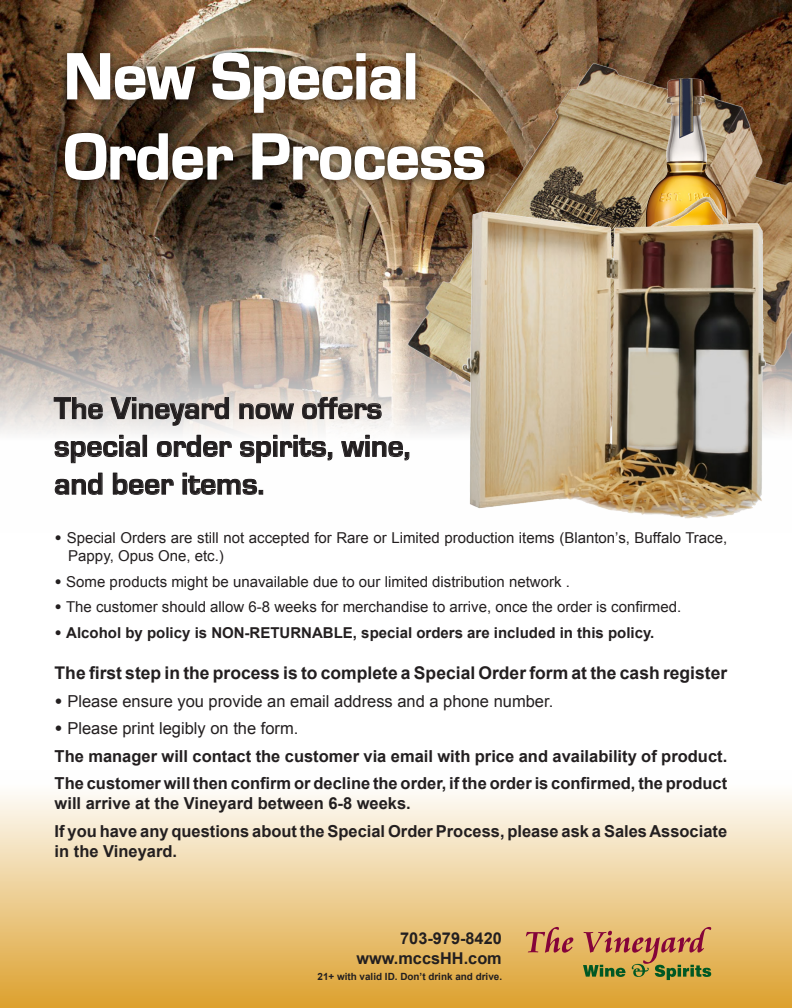
<style>
.page{position:relative;width:792px;height:1008px;background:#fff}
.page>*{position:absolute;margin:0;border:0;box-sizing:border-box;transform-origin:0 0}
.t1{font:700 66.8px/80.2px "Eurostile";color:#fff}
.t2{font:700 31.5px/37.8px "Eurostile";color:#231f20}
.t3{font:700 17.5px "Arial";color:#231f20}
.t4{font:700 16.5px/19.8px "Arial";color:#231f20}
.t5{font:16.5px "Arial";color:#231f20}
.t6{font:700 16.3px "Arial";color:#231f20}
.t7{font:15px/18px "Arial";color:#231f20}
.t8{font:700 15px "Arial";color:#231f20}
.t9{font:700 9.9px "Arial";color:#231f20}
.s1{font-weight:900}
</style>
<div class="page">
<img style="left:0;top:0;width:792px;height:495px">
<img style="left:386px;top:25px;width:406px;height:470px">
<img style="left:637px;top:68px;width:96px;height:126px">
<img style="left:463px;top:194px;width:311px;height:325px">
<div style="left:0;top:770px;width:792px;height:238px;background:linear-gradient(to bottom,#fff,#dda12f)"></div>
<svg style="left:526px;top:927px;width:47px;height:26px"></svg>
<svg style="left:583px;top:927px;width:128px;height:53px"></svg>
<div style="left:55px;top:43px;width:439px;height:146px;background:#000;opacity:.75"></div>
<img style="left:66px;top:52px;width:131px;height:49px">
<img style="left:212px;top:52px;width:189px;height:62px">
<div style="left:406px;top:53px;width:9px;height:46px;border:2px solid #fff"></div>
<svg style="left:64px;top:132px;width:170px;height:49px"></svg>
<img style="left:252px;top:132px;width:233px;height:59px">
<svg style="left:54px;top:397px;width:49px;height:22px"></svg>
<svg style="left:111px;top:397px;width:118px;height:29px"></svg>
<svg style="left:239px;top:403px;width:55px;height:16px"></svg>
<svg style="left:302px;top:397px;width:80px;height:22px"></svg>
<svg style="left:55px;top:435px;width:85px;height:28px"></svg>
<div style="left:143px;top:435px;width:4px;height:22px;border:1px solid #231f20"></div>
<svg style="left:157px;top:435px;width:75px;height:22px"></svg>
<svg style="left:240px;top:435px;width:92px;height:28px"></svg>
<svg style="left:341px;top:435px;width:68px;height:25px"></svg>
<svg style="left:55px;top:473px;width:48px;height:22px"></svg>
<svg style="left:113px;top:473px;width:61px;height:22px"></svg>
<svg style="left:183px;top:473px;width:80px;height:22px"></svg>
<p class="t1" style="left:64px;top:38px;width:423px">New Special<br>Order Process</p>
<p class="t2" style="left:54px;top:390px;width:358px">The Vineyard now offers special order spirits, wine, and beer items.</p>
<p class="t7" style="left:68px;top:529px;width:660px;text-indent:-14px"><span class="s1">•</span> Special Orders are still not accepted for Rare or Limited production items (Blanton’s, Buffalo Trace,<br>Pappy, Opus One, etc.)</p>
<p class="t7" style="left:55px;top:573px;width:517px"><span class="s1">•</span> Some products might be unavailable due to our limited distribution network .</p>
<p class="t7" style="left:55px;top:598px;width:628px"><span class="s1">•</span> The customer should allow 6-8 weeks for merchandise to arrive, once the order is confirmed.</p>
<p class="t8" style="left:55px;top:623px;width:601px"><span class="s1">•</span> Alcohol by policy is NON-RETURNABLE, special orders are included in this policy.</p>
<p class="t3" style="left:55px;top:661px;width:674px">The first step in the process is to complete a Special Order form at the cash register</p>
<p class="t5" style="left:55px;top:690px;width:500px"><span class="s1">•</span> Please ensure you provide an email address and a phone number.</p>
<p class="t5" style="left:55px;top:718px;width:245px"><span class="s1">•</span> Please print legibly on the form.</p>
<p class="t4" style="left:55px;top:747px;width:674px">The manager will contact the customer via email with price and availability of product.</p>
<p class="t4" style="left:55px;top:774px;width:674px">The customer will then confirm or decline the order, if the order is confirmed, the product will arrive at the Vineyard between 6-8 weeks.</p>
<p class="t4" style="left:55px;top:822px;width:674px">If you have any questions about the Special Order Process, please ask a Sales Associate in the Vineyard.</p>
<p class="t6" style="left:400px;top:928px;width:103px">703-979-8420</p>
<p class="t6" style="left:357px;top:948px;width:147px">www.mccsHH.com</p>
<p class="t9" style="left:318px;top:970px;width:186px">21+ with valid ID. Don’t drink and drive.</p>
</div>
